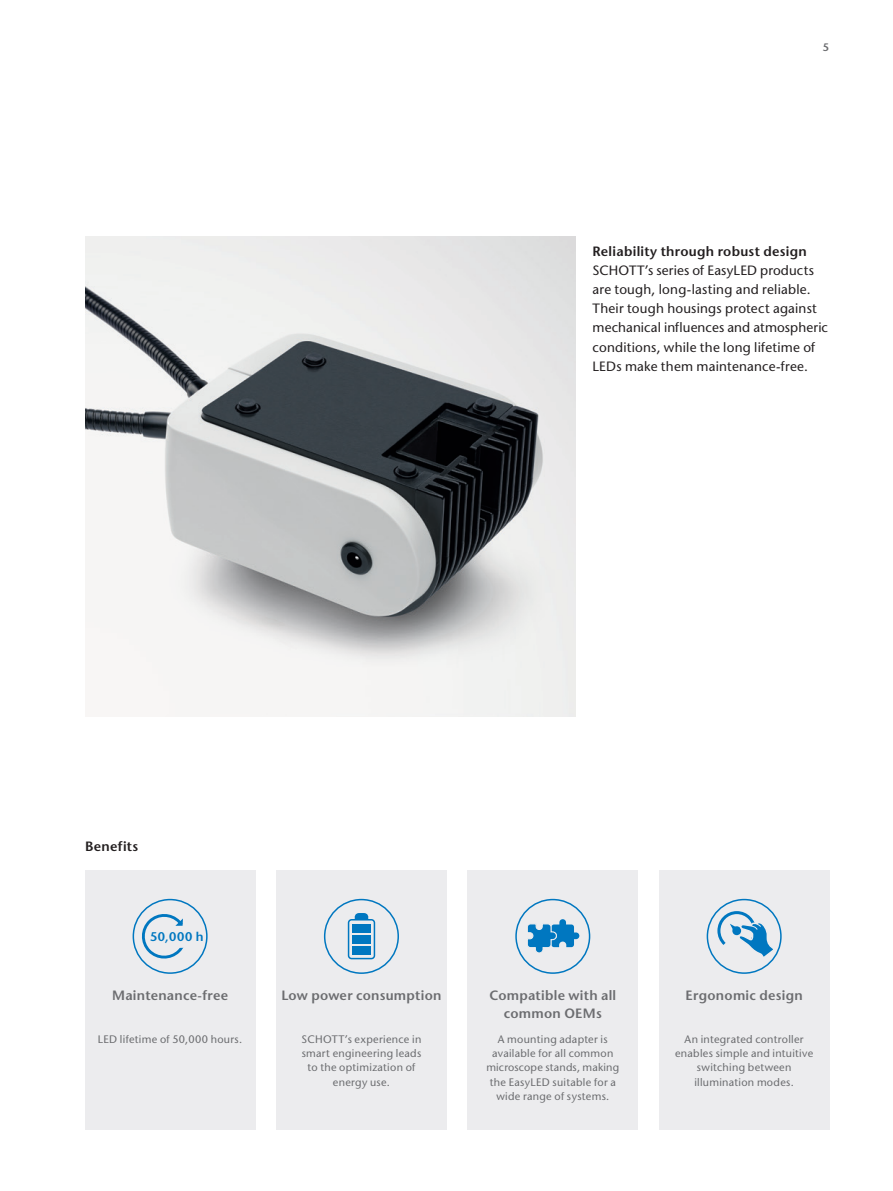
<style>
.page{position:relative;width:893px;height:1191px;background:#fff}
.page>*{position:absolute;margin:0;border:0;box-sizing:border-box;transform-origin:0 0}
.t1{font:500 13.5px/19.2px "Stone Sans Std";letter-spacing:.015em;color:#231f20}
.t2{font:600 13.5px/18px "Stone Sans Std";letter-spacing:.02em;color:#6c6d70;text-align:center}
.t3{font:600 13.5px "Stone Sans Std";letter-spacing:.02em;color:#231f20}
.t4{font:600 12.6px "Stone Sans Std";color:#0077c0}
.t5{font:500 10.8px/14.2px "Stone Sans Std";letter-spacing:.025em;color:#6c6d70;text-align:center}
.t6{font:600 10.8px "Stone Sans Std";color:#6c6d70}
</style>
<div class="page">
<div style="left:85px;top:870px;width:170px;height:259px;background:#ececee"></div>
<div style="left:276px;top:870px;width:170px;height:259px;background:#ececee"></div>
<div style="left:468px;top:870px;width:170px;height:259px;background:#ececee"></div>
<div style="left:659px;top:870px;width:170px;height:259px;background:#ececee"></div>
<img style="left:85px;top:236px;width:490px;height:480px">
<div style="left:133px;top:898px;width:75px;height:75px;border:2px solid #0077c0;border-radius:50%"></div>
<svg style="left:137px;top:909px;width:47px;height:50px"></svg>
<div style="left:324px;top:898px;width:75px;height:76px;border:2px solid #0077c0;border-radius:50%"></div>
<svg style="left:355px;top:913px;width:13px;height:6px"></svg>
<svg style="left:349px;top:919px;width:25px;height:39px"></svg>
<div style="left:348px;top:919px;width:27px;height:40px;border:2px solid #0077c0;border-radius:3px"></div>
<div style="left:352px;top:945px;width:19px;height:9px;background:#0077c0"></div>
<div style="left:352px;top:935px;width:19px;height:8px;background:#0077c0"></div>
<div style="left:352px;top:924px;width:19px;height:8px;background:#0077c0"></div>
<div style="left:515px;top:898px;width:75px;height:75px;border:2px solid #0077c0;border-radius:50%"></div>
<svg style="left:527px;top:919px;width:52px;height:34px"></svg>
<div style="left:707px;top:898px;width:75px;height:75px;border:2px solid #0077c0;border-radius:50%"></div>
<svg style="left:716px;top:909px;width:61px;height:51px"></svg>
<p class="t6" style="left:823px;top:40px;width:8px">5</p>
<p class="t3" style="left:592px;top:243px;width:216px">Reliability through robust design</p>
<p class="t1" style="left:592px;top:260px;width:237px">SCHOTT’s series of EasyLED products are tough, long-lasting and reliable.<br>Their tough housings protect against mechanical influences and atmospheric conditions, while the long lifetime of LEDs make them maintenance-free.</p>
<p class="t3" style="left:85px;top:838px;width:55px">Benefits</p>
<p class="t4" style="left:150px;top:929px;width:55px">50,000 h</p>
<p class="t2" style="left:112px;top:986px;width:117px">Maintenance-free</p>
<p class="t5" style="left:98px;top:1032px;width:146px">LED lifetime of 50,000 hours.</p>
<p class="t2" style="left:281px;top:986px;width:162px">Low power consumption</p>
<p class="t5" style="left:302px;top:1032px;width:121px">SCHOTT’s experience in smart engineering leads to the optimization of energy use.</p>
<p class="t2" style="left:489px;top:986px;width:128px">Compatible with all common OEMs</p>
<p class="t5" style="left:486px;top:1032px;width:134px">A mounting adapter is available for all common microscope stands, making the EasyLED suitable for a wide range of systems.</p>
<p class="t2" style="left:686px;top:986px;width:119px">Ergonomic design</p>
<p class="t5" style="left:675px;top:1032px;width:140px">An integrated controller enables simple and intuitive switching between illumination modes.</p>
</div>
